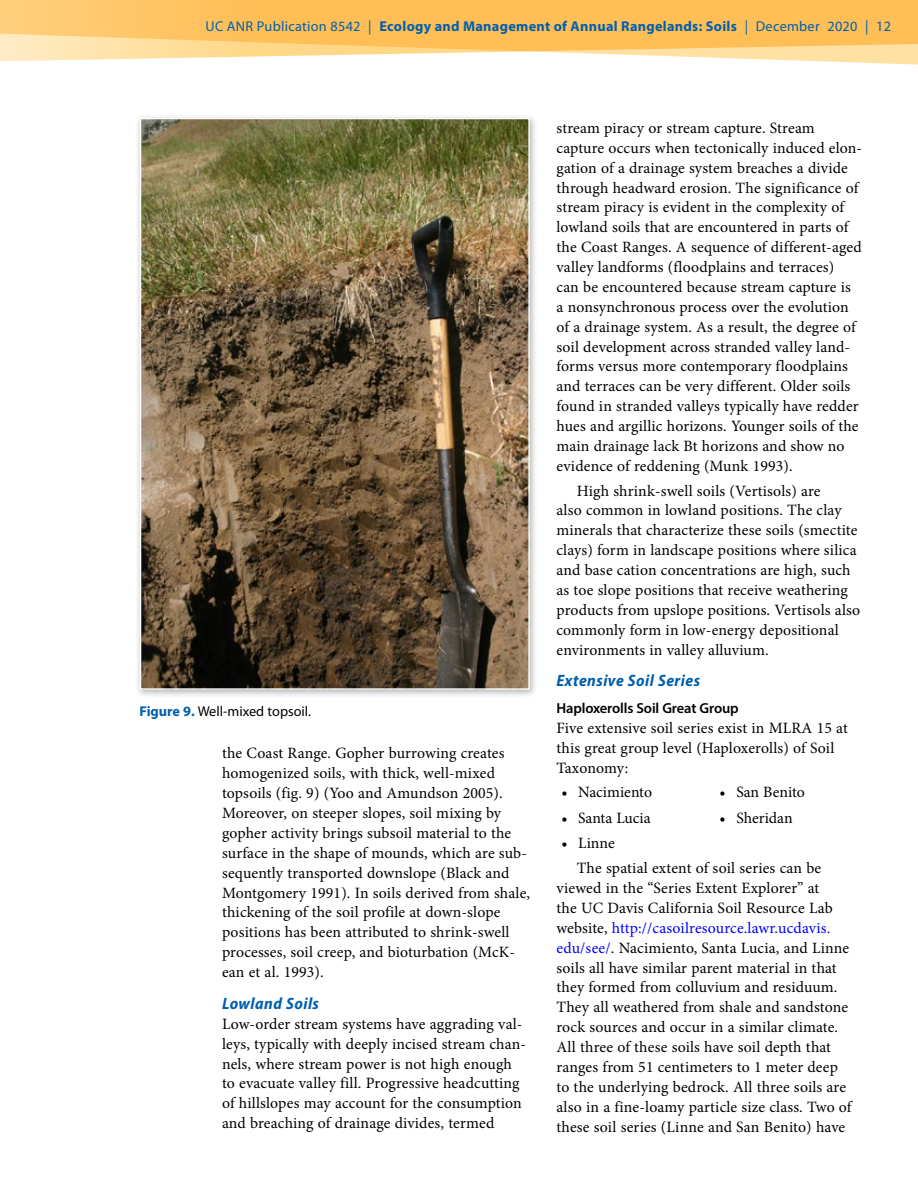
<style>
.page{position:relative;width:918px;height:1188px;background:#fff}
.page>*{position:absolute;margin:0;border:0;box-sizing:border-box;transform-origin:0 0}
.t1{font:italic 700 semi-condensed 16.5px "Myriad Pro";letter-spacing:.03em;color:#005fae}
.t2{font:15.75px/20px "Minion Pro";letter-spacing:.01em;color:#000}
.t3{font:600 14.55px "Myriad Pro";letter-spacing:-.01em;color:#000}
.t4{font:700 14.25px "Myriad Pro";letter-spacing:.02em;color:#005fae}
.t5{font:14.25px "Myriad Pro";color:#000}
.s1{font-weight:400}
.s2{font-weight:700;color:#005fae}
.s3{font-weight:500}
.s4{color:#00f}
</style>
<div class="page">
<svg style="left:0;top:0;width:918px;height:63px;background:#fc7"></svg>
<div style="left:135px;top:114px;width:403px;height:584px;background:#000;opacity:.3"></div>
<img style="left:143px;top:121px;width:384px;height:566px">
<div style="left:140px;top:118px;width:390px;height:572px;border:2px solid #fff"></div>
<p class="t4" style="left:205px;top:17px;width:687px"><span class="s1">UC ANR Publication 8542 |</span> Ecology and Management of Annual Rangelands: Soils <span class="s1">| December 2020 | 12</span></p>
<p class="t5" style="left:140px;top:702px;width:173px"><span class="s2">Figure 9.</span> Well-mixed topsoil.</p>
<p class="t2" style="left:222px;top:744px;width:310px">the Coast Range. Gopher burrowing creates homogenized soils, with thick, well-mixed topsoils (fig. 9) (Yoo and Amundson 2005).<br>Moreover, on steeper slopes, soil mixing by gopher activity brings subsoil material to the surface in the shape of mounds, which are sub&shy;sequently transported downslope (Black and Montgomery 1991). In soils derived from shale, thickening of the soil profile at down-slope positions has been attributed to shrink-swell processes, soil creep, and bioturbation (McK&shy;ean et al. 1993).</p>
<p class="t1" style="left:222px;top:993px;width:99px">Lowland Soils</p>
<p class="t2" style="left:222px;top:1014px;width:306px">Low-order stream systems have aggrading val&shy;leys, typically with deeply incised stream chan&shy;nels, where stream power is not high enough to evacuate valley fill. Progressive headcutting of hillslopes may account for the consumption and breaching of drainage divides, termed</p>
<p class="t2" style="left:556px;top:118px;width:307px">stream piracy or stream capture. Stream capture occurs when tectonically induced elon&shy;gation of a drainage system breaches a divide through headward erosion. The significance of stream piracy is evident in the complexity of lowland soils that are encountered in parts of the Coast Ranges. A sequence of different-aged valley landforms (floodplains and terraces)<br>can be encountered because stream capture is<br>a nonsynchronous process over the evolution of a drainage system. As a result, the degree of soil development across stranded valley land&shy;forms versus more contemporary floodplains and terraces can be very different. Older soils found in stranded valleys typically have redder hues and argillic horizons. Younger soils of the main drainage lack Bt horizons and show no evidence of reddening (Munk 1993).</p>
<p class="t2" style="left:556px;top:481px;width:305px;text-indent:20px">High shrink-swell soils (Vertisols) are<br>also common in lowland positions. The clay minerals that characterize these soils (smectite clays) form in landscape positions where silica and base cation concentrations are high, such as toe slope positions that receive weathering products from upslope positions. Vertisols also commonly form in low-energy depositional environments in valley alluvium.</p>
<p class="t1" style="left:556px;top:670px;width:145px">Extensive Soil Series</p>
<p class="t3" style="left:556px;top:699px;width:184px">Haploxerolls Soil Great Group</p>
<p class="t2" style="left:556px;top:718px;width:293px">Five extensive soil series exist in MLRA 15 at this great group level (Haploxerolls) of Soil<br>Taxonomy:</p>
<p class="t2" style="left:561px;top:782px;width:92px"><span class="s3">•</span> Nacimiento</p>
<p class="t2" style="left:561px;top:808px;width:91px"><span class="s3">•</span> Santa Lucia</p>
<p class="t2" style="left:561px;top:833px;width:55px"><span class="s3">•</span> Linne</p>
<p class="t2" style="left:720px;top:782px;width:87px"><span class="s3">•</span> San Benito</p>
<p class="t2" style="left:720px;top:808px;width:75px"><span class="s3">•</span> Sheridan</p>
<p class="t2" style="left:557px;top:858px;width:297px;text-indent:20px">The spatial extent of soil series can be viewed in the “Series Extent Explorer” at<br>the UC Davis California Soil Resource Lab website, <span class="s4">http://casoilresource.lawr.ucdavis. edu/see/</span>. Nacimiento, Santa Lucia, and Linne soils all have similar parent material in that they formed from colluvium and residuum.<br>They all weathered from shale and sandstone rock sources and occur in a similar climate.<br>All three of these soils have soil depth that ranges from 51 centimeters to 1 meter deep to the underlying bedrock. All three soils are also in a fine-loamy particle size class. Two of these soil series (Linne and San Benito) have</p>
</div>
